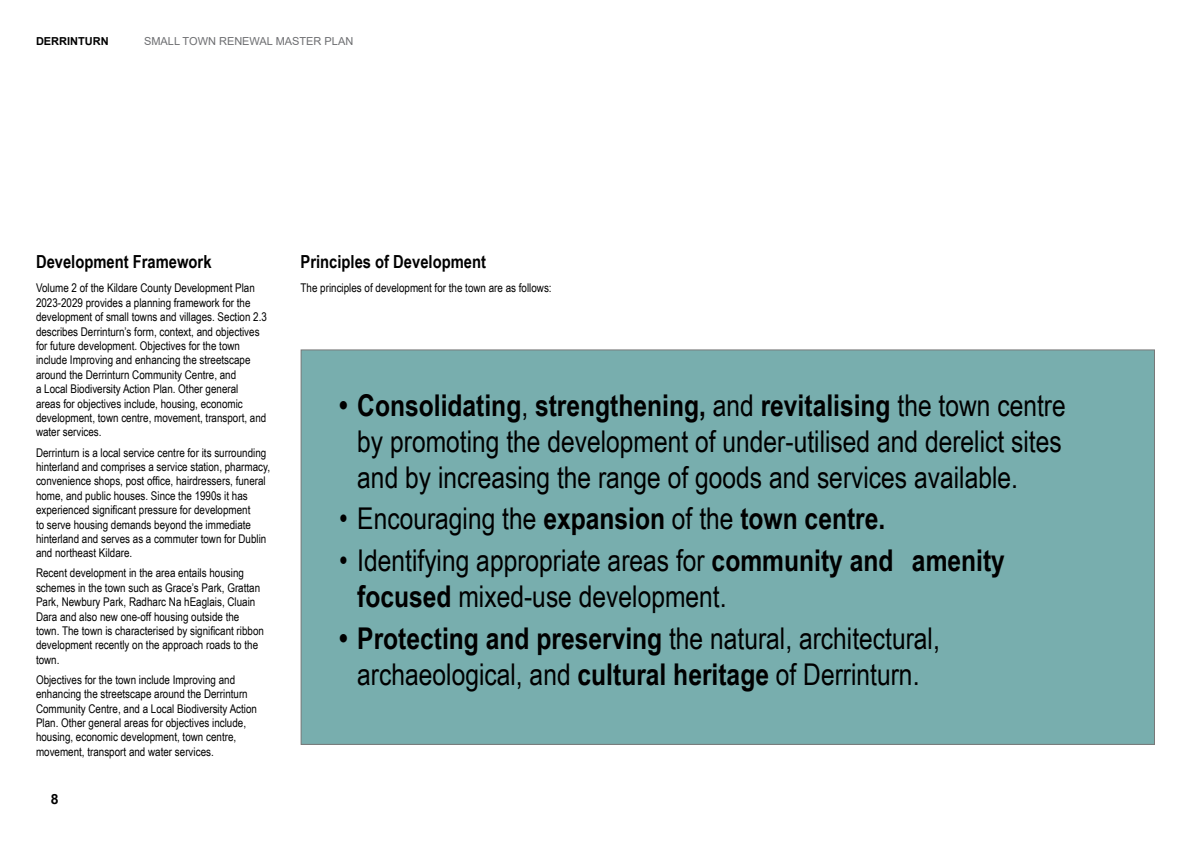
<style>
.page{position:relative;width:1191px;height:842px;background:#fff}
.page>*{position:absolute;margin:0;border:0;box-sizing:border-box;transform-origin:0 0}
.t1{font:30px/36px "Arial Narrow";color:#000}
.Heading_2{font:700 18px "Arial Narrow";color:#000}
.t2{font:700 14px "Arial";color:#000}
.t3{font:12px/14.4px "Arial Narrow";color:#000}
.t4{font:11px "Arial";color:#6d6e71}
.t5{font:700 11px "Arial";color:#000}
.s1{font-weight:700}
</style>
<div class="page">
<div style="left:301px;top:350px;width:853px;height:394px;background:#78aeae"></div>
<p class="t5" style="left:36px;top:33px;width:74px">DERRINTURN</p>
<p class="t4" style="left:144px;top:33px;width:211px">SMALL TOWN RENEWAL MASTER PLAN</p>
<p class="Heading_2" style="left:36px;top:248px;width:177px">Development Framework</p>
<p class="t3" style="left:36px;top:281px;width:232px">Volume 2 of the Kildare County Development Plan 2023-2029 provides a planning framework for the development of small towns and villages. Section 2.3 describes Derrinturn’s form, context, and objectives for future development. Objectives for the town include Improving and enhancing the streetscape around the Derrinturn Community Centre, and<br>a Local Biodiversity Action Plan. Other general<br>areas for objectives include, housing, economic development, town centre, movement, transport, and water services.</p>
<p class="t3" style="left:36px;top:445px;width:235px">Derrinturn is a local service centre for its surrounding hinterland and comprises a service station, pharmacy, convenience shops, post office, hairdressers, funeral home, and public houses. Since the 1990s it has experienced significant pressure for development<br>to serve housing demands beyond the immediate hinterland and serves as a commuter town for Dublin and northeast Kildare.</p>
<p class="t3" style="left:36px;top:565px;width:229px">Recent development in the area entails housing schemes in the town such as Grace’s Park, Grattan Park, Newbury Park, Radharc Na hEaglais, Cluain Dara and also new one-off housing outside the town. The town is characterised by significant ribbon development recently on the approach roads to the town.</p>
<p class="t3" style="left:36px;top:672px;width:222px">Objectives for the town include Improving and enhancing the streetscape around the Derrinturn Community Centre, and a Local Biodiversity Action Plan. Other general areas for objectives include, housing, economic development, town centre, movement, transport and water services.</p>
<p class="t2" style="left:51px;top:789px;width:9px">8</p>
<p class="Heading_2" style="left:300px;top:248px;width:187px">Principles of Development</p>
<p class="t3" style="left:300px;top:281px;width:253px">The principles of development for the town are as follows:</p>
<p class="t1" style="left:357px;top:386px;width:710px;text-indent:-18px"><span class="s1">• Consolidating</span>, <span class="s1">strengthening,</span> and <span class="s1">revitalising</span> the town centre by promoting the development of under-utilised and derelict sites and by increasing the range of goods and services available.</p>
<p class="t1" style="left:339px;top:500px;width:547px">• Encouraging the <span class="s1">expansion</span> of the <span class="s1">town centre.</span></p>
<p class="t1" style="left:357px;top:541px;width:649px;text-indent:-18px">• Identifying appropriate areas for <span class="s1">community and amenity focused</span> mixed-use development.</p>
<p class="t1" style="left:339px;top:619px;width:602px;text-align:center"><span class="s1">• Protecting and preserving</span> the natural, architectural, archaeological, and <span class="s1">cultural heritage</span> of Derrinturn.</p>
</div>
